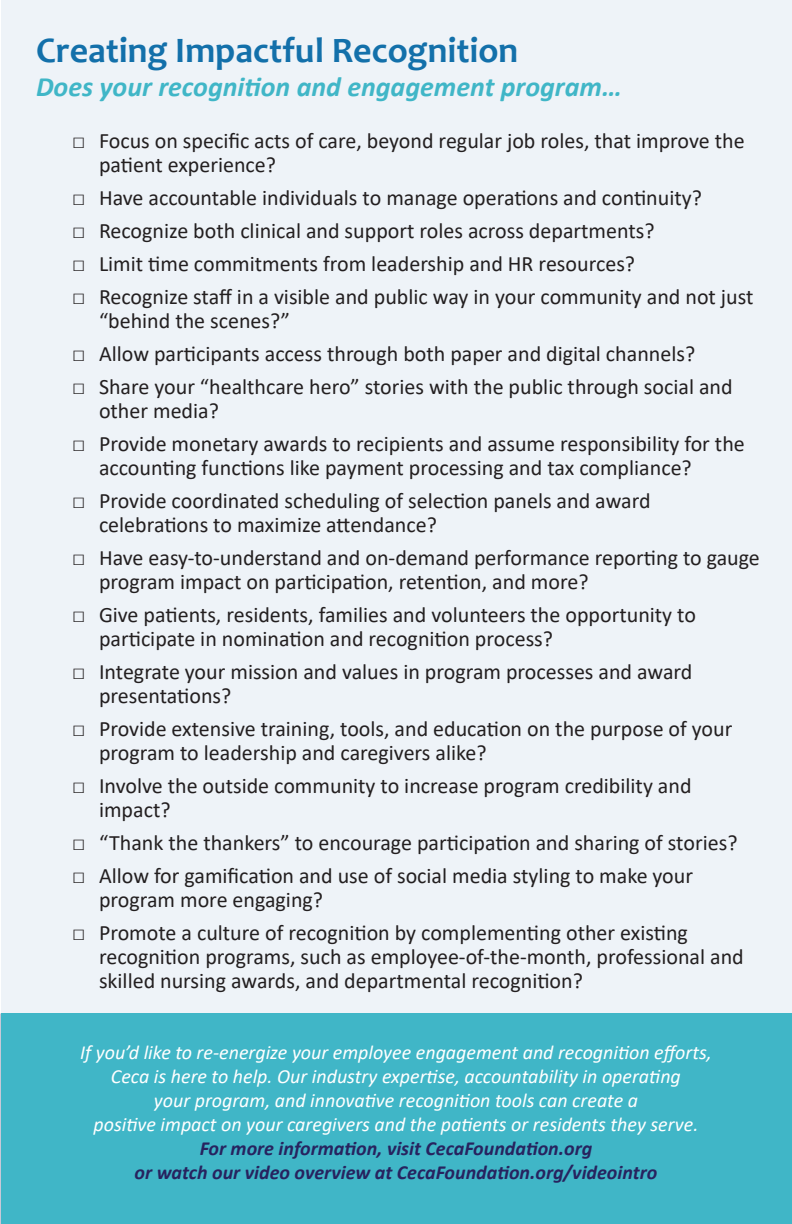
<style>
.page{position:relative;width:792px;height:1224px;background:#fff}
.page>*{position:absolute;margin:0;border:0;box-sizing:border-box;transform-origin:0 0}
.t1{font:700 36px "Candara";color:#1370aa}
.t2{font:italic 700 28px "Calibri";color:#40b6c7}
.t3{font:22px/24px "Calibri";color:#231f20}
.t4{font:italic 20px "Calibri";color:#fff}
.t5{font:italic 700 20px "Calibri";color:#27235f}
.s1{font-family:"Garamond"}
</style>
<div class="page">
<div style="left:1px;top:0;width:791px;height:1076px;background:#eef3f8"></div>
<div style="left:1px;top:1013px;width:791px;height:211px;background:#40b6c7"></div>
<p class="t1" style="left:36px;top:28px;width:484px">Creating Impactful Recognition</p>
<p class="t2" style="left:36px;top:67px;width:588px">Does your recognition and engagement program…</p>
<p class="t3" style="left:99px;top:129px;width:647px;text-indent:-27px"><span class="s1">□</span> Focus on specific acts of care, beyond regular job roles, that improve the patient experience?</p>
<p class="t3" style="left:72px;top:186px;width:631px"><span class="s1">□</span> Have accountable individuals to manage operations and continuity?</p>
<p class="t3" style="left:72px;top:219px;width:584px"><span class="s1">□</span> Recognize both clinical and support roles across departments?</p>
<p class="t3" style="left:72px;top:252px;width:565px"><span class="s1">□</span> Limit time commitments from leadership and HR resources?</p>
<p class="t3" style="left:99px;top:285px;width:656px;text-indent:-27px"><span class="s1">□</span> Recognize staff in a visible and public way in your community and not just “behind the scenes?”</p>
<p class="t3" style="left:72px;top:342px;width:625px"><span class="s1">□</span> Allow participants access through both paper and digital channels?</p>
<p class="t3" style="left:99px;top:375px;width:635px;text-indent:-27px"><span class="s1">□</span> Share your “healthcare hero” stories with the public through social and other media?</p>
<p class="t3" style="left:99px;top:432px;width:647px;text-indent:-27px"><span class="s1">□</span> Provide monetary awards to recipients and assume responsibility for the accounting functions like payment processing and tax compliance?</p>
<p class="t3" style="left:99px;top:489px;width:553px;text-indent:-27px"><span class="s1">□</span> Provide coordinated scheduling of selection panels and award celebrations to maximize attendance?</p>
<p class="t3" style="left:99px;top:546px;width:662px;text-indent:-27px"><span class="s1">□</span> Have easy-to-understand and on-demand performance reporting to gauge program impact on participation, retention, and more?</p>
<p class="t3" style="left:99px;top:603px;width:599px;text-indent:-27px"><span class="s1">□</span> Give patients, residents, families and volunteers the opportunity to participate in nomination and recognition process?</p>
<p class="t3" style="left:99px;top:660px;width:595px;text-indent:-27px"><span class="s1">□</span> Integrate your mission and values in program processes and award presentations?</p>
<p class="t3" style="left:99px;top:717px;width:635px;text-indent:-27px"><span class="s1">□</span> Provide extensive training, tools, and education on the purpose of your program to leadership and caregivers alike?</p>
<p class="t3" style="left:99px;top:774px;width:594px;text-indent:-27px"><span class="s1">□</span> Involve the outside community to increase program credibility and impact?</p>
<p class="t3" style="left:72px;top:831px;width:667px"><span class="s1">□</span> “Thank the thankers” to encourage participation and sharing of stories?</p>
<p class="t3" style="left:99px;top:864px;width:596px;text-indent:-27px"><span class="s1">□</span> Allow for gamification and use of social media styling to make your program more engaging?</p>
<p class="t3" style="left:99px;top:921px;width:646px;text-indent:-27px"><span class="s1">□</span> Promote a culture of recognition by complementing other existing recognition programs, such as employee-of-the-month, professional and skilled nursing awards, and departmental recognition?</p>
<p class="t4" style="left:80px;top:1038px;width:633px">If you’d like to re-energize your employee engagement and recognition efforts,</p>
<p class="t4" style="left:111px;top:1062px;width:571px">Ceca is here to help. Our industry expertise, accountability in operating</p>
<p class="t4" style="left:154px;top:1086px;width:486px">your program, and innovative recognition tools can create a</p>
<p class="t4" style="left:94px;top:1110px;width:606px">positive impact on your caregivers and the patients or residents they serve.</p>
<p class="t5" style="left:200px;top:1134px;width:394px">For more information, visit CecaFoundation.org</p>
<p class="t5" style="left:135px;top:1158px;width:524px">or watch our video overview at CecaFoundation.org/videointro</p>
</div>
